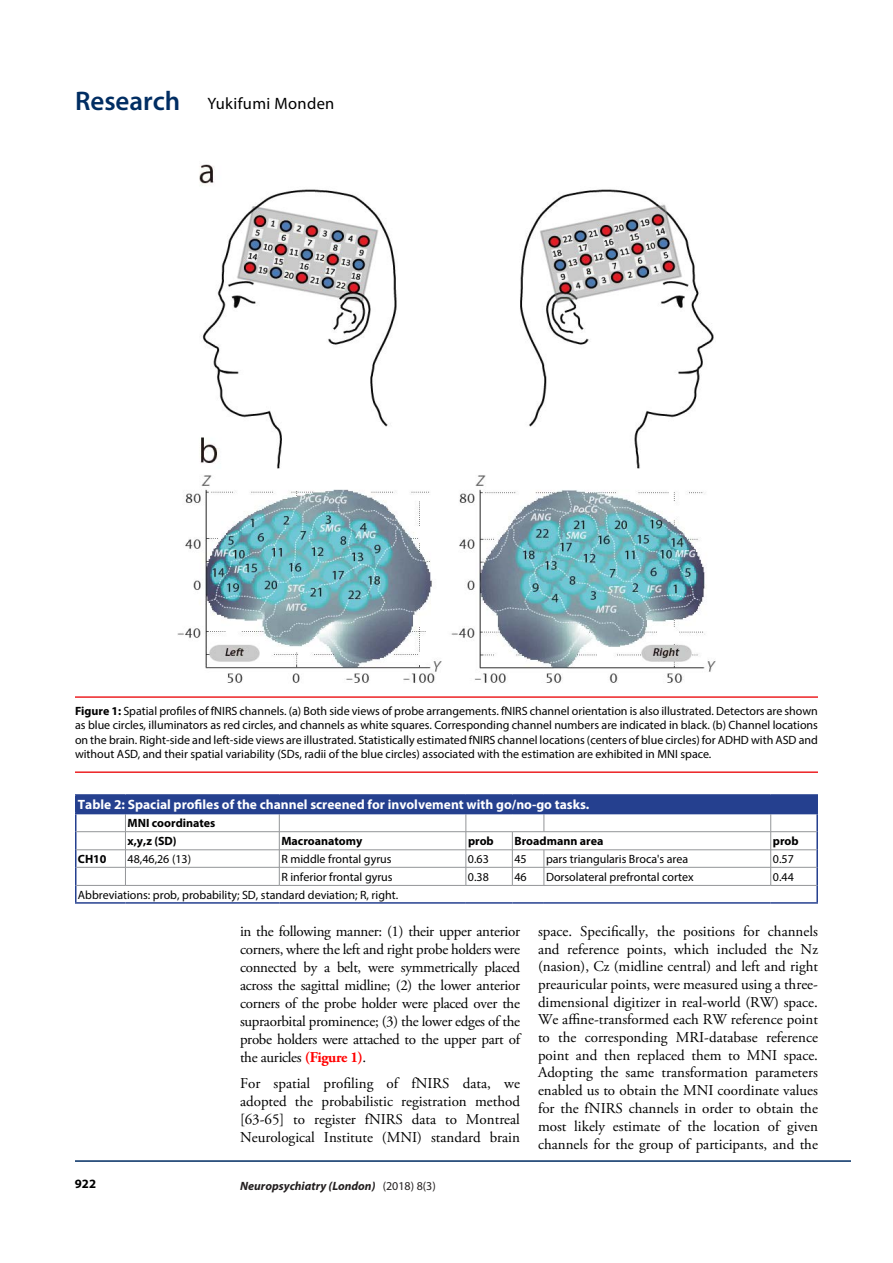
<style>
.page{position:relative;width:893px;height:1263px;background:#fff}
.page>*{position:absolute;margin:0;border:0;box-sizing:border-box;transform-origin:0 0}
.t1{font:16.5px "Myriad Pro";letter-spacing:.02em;color:#000}
.t2{font:15px/17.7px "Adobe Garamond Pro";color:#000;text-align:justify}
.t3{font:700 13.5px "Myriad Pro";color:#fff}
.t4{font:700 12.75px "Myriad Pro";color:#000}
.t5{font:12px/14.4px "Myriad Pro";color:#000;text-align:justify}
.t6{font:700 12px/18.1px "Myriad Pro";color:#000}
.t7{font:italic 700 12px "Myriad Pro";color:#231f20}
.s1{font-weight:600;font-size:27px;color:#002d62}
.s2{font-weight:700}
.s3{font-weight:700;color:#f00}
.s4{font-weight:400;font-style:normal}
</style>
<div class="page">
<hr style="left:75px;top:1160px;width:776px;height:2px;background:#002d62">
<img style="left:178px;top:164px;width:537px;height:519px">
<hr style="left:75px;top:696px;width:743px;height:2px;background:#ed2124">
<hr style="left:75px;top:771px;width:743px;height:2px;background:#ed2124">
<div style="left:76px;top:795px;width:741px;height:18px;background:#25408f"></div>
<hr style="left:75px;top:902px;width:50px;height:2px;background:#25408f">
<hr style="left:125px;top:902px;width:154px;height:2px;background:#25408f">
<hr style="left:279px;top:902px;width:187px;height:2px;background:#25408f">
<hr style="left:466px;top:902px;width:46px;height:2px;background:#25408f">
<hr style="left:512px;top:902px;width:32px;height:2px;background:#25408f">
<hr style="left:544px;top:902px;width:227px;height:2px;background:#25408f">
<hr style="left:771px;top:902px;width:47px;height:2px;background:#25408f">
<svg style="left:544px;top:814px;width:1px;height:17px"></svg>
<hr style="left:76px;top:831px;width:49px;height:1px;background:#939598">
<hr style="left:125px;top:831px;width:154px;height:1px;background:#939598">
<hr style="left:279px;top:831px;width:187px;height:1px;background:#939598">
<hr style="left:466px;top:831px;width:46px;height:1px;background:#939598">
<hr style="left:512px;top:831px;width:32px;height:1px;background:#939598">
<hr style="left:544px;top:831px;width:227px;height:1px;background:#939598">
<hr style="left:771px;top:831px;width:45px;height:1px;background:#939598">
<hr style="left:76px;top:849px;width:49px;height:1px;background:#939598">
<hr style="left:125px;top:849px;width:154px;height:1px;background:#939598">
<hr style="left:279px;top:849px;width:187px;height:1px;background:#939598">
<hr style="left:466px;top:849px;width:46px;height:1px;background:#939598">
<hr style="left:512px;top:849px;width:32px;height:1px;background:#939598">
<hr style="left:544px;top:849px;width:227px;height:1px;background:#939598">
<hr style="left:771px;top:849px;width:45px;height:1px;background:#939598">
<hr style="left:76px;top:867px;width:49px;height:1px;background:#939598">
<hr style="left:125px;top:867px;width:154px;height:1px;background:#939598">
<svg style="left:125px;top:814px;width:1px;height:71px"></svg>
<hr style="left:279px;top:867px;width:187px;height:1px;background:#939598">
<svg style="left:279px;top:814px;width:1px;height:71px"></svg>
<hr style="left:466px;top:867px;width:46px;height:1px;background:#939598">
<svg style="left:466px;top:814px;width:1px;height:71px"></svg>
<hr style="left:512px;top:867px;width:32px;height:1px;background:#939598">
<svg style="left:512px;top:832px;width:1px;height:53px"></svg>
<hr style="left:544px;top:867px;width:227px;height:1px;background:#939598">
<svg style="left:544px;top:850px;width:1px;height:35px"></svg>
<hr style="left:771px;top:867px;width:45px;height:1px;background:#939598">
<svg style="left:770px;top:814px;width:1px;height:71px"></svg>
<hr style="left:76px;top:885px;width:49px;height:1px;background:#939598">
<hr style="left:125px;top:885px;width:154px;height:1px;background:#939598">
<hr style="left:279px;top:885px;width:187px;height:1px;background:#939598">
<hr style="left:466px;top:885px;width:46px;height:1px;background:#939598">
<hr style="left:512px;top:885px;width:32px;height:1px;background:#939598">
<hr style="left:544px;top:885px;width:227px;height:1px;background:#939598">
<hr style="left:771px;top:885px;width:45px;height:1px;background:#939598">
<hr style="left:75px;top:794px;width:50px;height:2px;background:#25408f">
<svg style="left:75px;top:796px;width:1px;height:106px"></svg>
<hr style="left:125px;top:794px;width:154px;height:2px;background:#25408f">
<hr style="left:279px;top:794px;width:187px;height:2px;background:#25408f">
<hr style="left:466px;top:794px;width:46px;height:2px;background:#25408f">
<hr style="left:512px;top:794px;width:32px;height:2px;background:#25408f">
<hr style="left:544px;top:794px;width:227px;height:2px;background:#25408f">
<hr style="left:771px;top:794px;width:47px;height:2px;background:#25408f">
<svg style="left:816px;top:796px;width:2px;height:106px"></svg>
<hr style="left:75px;top:813px;width:50px;height:1px;background:#25408f">
<hr style="left:125px;top:813px;width:154px;height:1px;background:#25408f">
<hr style="left:279px;top:813px;width:187px;height:1px;background:#25408f">
<hr style="left:466px;top:813px;width:46px;height:1px;background:#25408f">
<hr style="left:512px;top:813px;width:32px;height:1px;background:#25408f">
<hr style="left:544px;top:813px;width:227px;height:1px;background:#25408f">
<hr style="left:771px;top:813px;width:47px;height:1px;background:#25408f">
<p class="t1" style="left:75px;top:93px;width:261px"><span class="s1">Research</span> Yukifumi Monden</p>
<p class="t5" style="left:75px;top:703px;width:744px"><span class="s2">Figure 1:</span> Spatial profiles of fNIRS channels. (a) Both side views of probe arrangements. fNIRS channel orientation is also illustrated. Detectors are shown as blue circles, illuminators as red circles, and channels as white squares. Corresponding channel numbers are indicated in black. (b) Channel locations on the brain. Right-side and left-side views are illustrated. Statistically estimated fNIRS channel locations (centers of blue circles) for ADHD with ASD and without ASD, and their spatial variability (SDs, radii of the blue circles) associated with the estimation are exhibited in MNI space.</p>
<p class="t3" style="left:78px;top:796px;width:513px">Table 2: Spacial profiles of the channel screened for involvement with go/no-go tasks.</p>
<p class="t6" style="left:128px;top:814px;width:89px">MNI coordinates x,y,z (SD)</p>
<p class="t6" style="left:281px;top:832px;width:83px">Macroanatomy</p>
<p class="t6" style="left:468px;top:832px;width:27px">prob</p>
<p class="t6" style="left:514px;top:832px;width:90px">Broadmann area</p>
<p class="t6" style="left:773px;top:832px;width:27px">prob</p>
<p class="t6" style="left:78px;top:849px;width:30px">CH10</p>
<p class="t5" style="left:128px;top:852px;width:65px">48,46,26 (13)</p>
<p class="t5" style="left:281px;top:852px;width:112px">R middle frontal gyrus</p>
<p class="t5" style="left:468px;top:852px;width:22px">0.63</p>
<p class="t5" style="left:514px;top:852px;width:14px">45</p>
<p class="t5" style="left:546px;top:852px;width:144px">pars triangularis Broca's area</p>
<p class="t5" style="left:773px;top:852px;width:22px">0.57</p>
<p class="t5" style="left:281px;top:869px;width:113px">R inferior frontal gyrus</p>
<p class="t5" style="left:468px;top:869px;width:22px">0.38</p>
<p class="t5" style="left:514px;top:869px;width:14px">46</p>
<p class="t5" style="left:546px;top:869px;width:149px">Dorsolateral prefrontal cortex</p>
<p class="t5" style="left:773px;top:869px;width:22px">0.44</p>
<p class="t5" style="left:78px;top:887px;width:322px">Abbreviations: prob, probability; SD, standard deviation; R, right.</p>
<p class="t2" style="left:240px;top:922px;width:282px">in the following manner: (1) their upper anterior corners, where the left and right probe holders were connected by a belt, were symmetrically placed across the sagittal midline; (2) the lower anterior corners of the probe holder were placed over the supraorbital prominence; (3) the lower edges of the probe holders were attached to the upper part of the auricles <span class="s3">(Figure 1)</span>.</p>
<p class="t2" style="left:240px;top:1075px;width:281px">For spatial profiling of fNIRS data, we adopted the probabilistic registration method [63-65] to register fNIRS data to Montreal Neurological Institute (MNI) standard brain</p>
<p class="t4" style="left:75px;top:1176px;width:23px">922</p>
<p class="t7" style="left:240px;top:1178px;width:197px">Neuropsychiatry (London) <span class="s4">(2018) 8(3)</span></p>
<p class="t2" style="left:538px;top:923px;width:281px">space. Specifically, the positions for channels and reference points, which included the Nz (nasion), Cz (midline central) and left and right preauricular points, were measured using a three&shy;dimensional digitizer in real-world (RW) space.<br>We affine-transformed each RW reference point to the corresponding MRI-database reference point and then replaced them to MNI space.<br>Adopting the same transformation parameters enabled us to obtain the MNI coordinate values for the fNIRS channels in order to obtain the most likely estimate of the location of given channels for the group of participants, and the</p>
</div>
